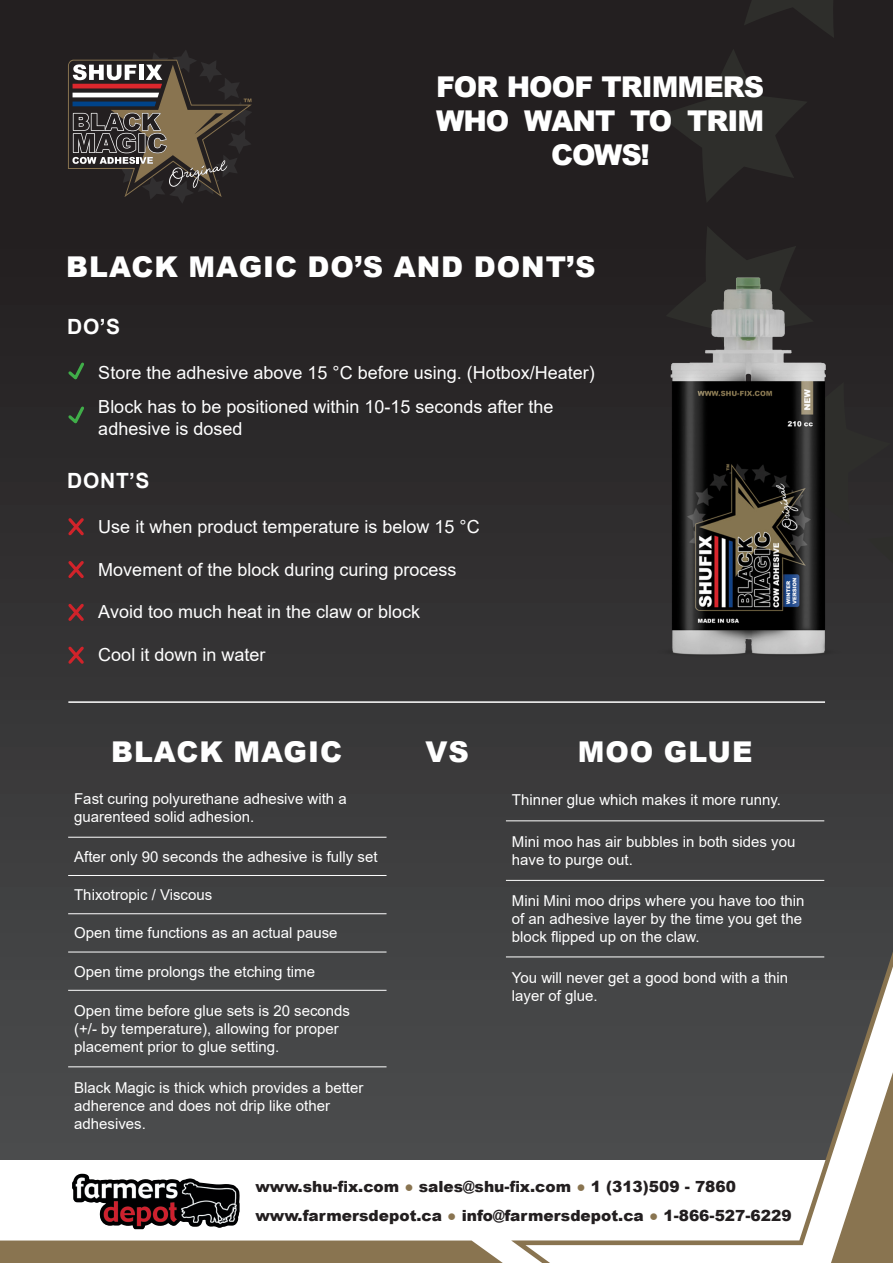
<style>
.page{position:relative;width:893px;height:1263px;background:#fff}
.page>*{position:absolute;margin:0;border:0;box-sizing:border-box;transform-origin:0 0}
.t1{font:900 28.65px/34.3px "Arial";letter-spacing:-.035em;color:#fff;text-align:center}
.t2{font:900 28.65px "Arial";letter-spacing:.035em;color:#fff}
.t3{font:900 28.65px "Arial";letter-spacing:.015em;color:#fff}
.t4{font:700 21px "Arial";letter-spacing:.035em;color:#fff}
.t5{font:18px "Arial";color:#fff}
.t6{font:900 15.45px "Arial";color:#231f20}
.t7{font:15px/18px "Arial";color:#fff}
.s1{color:#897450}
</style>
<div class="page">
<div style="left:0;top:0;width:893px;height:1160px;background:linear-gradient(to bottom,#1c1718,#4a4b4c)"></div>
<svg style="left:666px;top:226px;width:227px;height:404px;background:#292627"></svg>
<svg style="left:660px;top:49px;width:148px;height:154px;background:#272424"></svg>
<svg style="left:737px;top:0;width:140px;height:38px;background:#262323"></svg>
<svg style="left:68px;top:49px;width:184px;height:155px;background:#48403c"></svg>
<svg style="left:0;top:1240px;width:503px;height:23px;background:#8f7b59"></svg>
<svg style="left:511px;top:951px;width:382px;height:312px;fill:#4a4b4c"></svg>
<svg style="left:65px;top:360px;width:22px;height:23px"></svg>
<svg style="left:65px;top:404px;width:22px;height:23px"></svg>
<svg style="left:65px;top:515px;width:22px;height:23px"></svg>
<svg style="left:65px;top:558px;width:22px;height:23px"></svg>
<svg style="left:65px;top:601px;width:22px;height:23px"></svg>
<svg style="left:65px;top:644px;width:22px;height:23px"></svg>
<hr style="left:68px;top:701px;width:757px;height:2px;background:#fff">
<img style="left:658px;top:269px;width:185px;height:394px">
<hr style="left:68px;top:837px;width:319px;height:1px;background:#fff">
<hr style="left:68px;top:875px;width:319px;height:1px;background:#fff">
<hr style="left:68px;top:913px;width:319px;height:1px;background:#fff">
<hr style="left:68px;top:952px;width:319px;height:1px;background:#fff">
<hr style="left:68px;top:990px;width:319px;height:1px;background:#fff">
<hr style="left:68px;top:1066px;width:319px;height:1px;background:#fff">
<hr style="left:506px;top:820px;width:318px;height:1px;background:#fff">
<hr style="left:506px;top:880px;width:318px;height:1px;background:#fff">
<hr style="left:506px;top:956px;width:318px;height:1px;background:#fff">
<img style="left:72px;top:1174px;width:140px;height:55px">
<p class="t1" style="left:436px;top:68px;width:330px">FOR HOOF TRIMMERS<br>WHO WANT TO TRIM<br>COWS!</p>
<p class="t2" style="left:66px;top:246px;width:531px">BLACK MAGIC DO’S AND DONT’S</p>
<p class="t4" style="left:67px;top:312px;width:54px">DO’S</p>
<p class="t5" style="left:98px;top:360px;width:498px">Store the adhesive above 15 °C before using. (Hotbox/Heater)</p>
<p class="t5" style="left:98px;top:394px;width:457px">Block has to be positioned within 10-15 seconds after the</p>
<p class="t5" style="left:98px;top:416px;width:146px">adhesive is dosed</p>
<p class="t4" style="left:67px;top:466px;width:84px">DONT’S</p>
<p class="t5" style="left:98px;top:514px;width:383px">Use it when product temperature is below 15 °C</p>
<p class="t5" style="left:98px;top:557px;width:360px">Movement of the block during curing process</p>
<p class="t5" style="left:98px;top:599px;width:323px">Avoid too much heat in the claw or block</p>
<p class="t5" style="left:98px;top:642px;width:169px">Cool it down in water</p>
<p class="t2" style="left:111px;top:730px;width:232px">BLACK MAGIC</p>
<p class="t3" style="left:426px;top:730px;width:45px">VS</p>
<p class="t3" style="left:578px;top:731px;width:176px">MOO GLUE</p>
<p class="t7" style="left:74px;top:789px;width:274px">Fast curing polyurethane adhesive with a guarenteed solid adhesion.</p>
<p class="t7" style="left:74px;top:847px;width:305px">After only 90 seconds the adhesive is fully set</p>
<p class="t7" style="left:74px;top:886px;width:140px">Thixotropic / Viscous</p>
<p class="t7" style="left:74px;top:924px;width:265px">Open time functions as an actual pause</p>
<p class="t7" style="left:74px;top:962px;width:242px">Open time prolongs the etching time</p>
<p class="t7" style="left:74px;top:1002px;width:277px">Open time before glue sets is 20 seconds (+/- by temperature), allowing for proper placement prior to glue setting.</p>
<p class="t7" style="left:74px;top:1078px;width:291px">Black Magic is thick which provides a better adherence and does not drip like other adhesives.</p>
<p class="t7" style="left:512px;top:791px;width:271px">Thinner glue which makes it more runny.</p>
<p class="t7" style="left:512px;top:833px;width:285px">Mini moo has air bubbles in both sides you have to purge out.</p>
<p class="t7" style="left:512px;top:892px;width:294px">Mini Mini moo drips where you have too thin of an adhesive layer by the time you get the block flipped up on the claw.</p>
<p class="t7" style="left:512px;top:969px;width:278px">You will never get a good bond with a thin layer of glue.</p>
<p class="t6" style="left:255px;top:1175px;width:482px">www.shu-fix.com <span class="s1">●</span> sales@shu-fix.com <span class="s1">●</span> 1 (313)509 - 7860</p>
<p class="t6" style="left:255px;top:1204px;width:538px">www.farmersdepot.ca <span class="s1">●</span> info@farmersdepot.ca <span class="s1">●</span> 1-866-527-6229</p>
</div>
